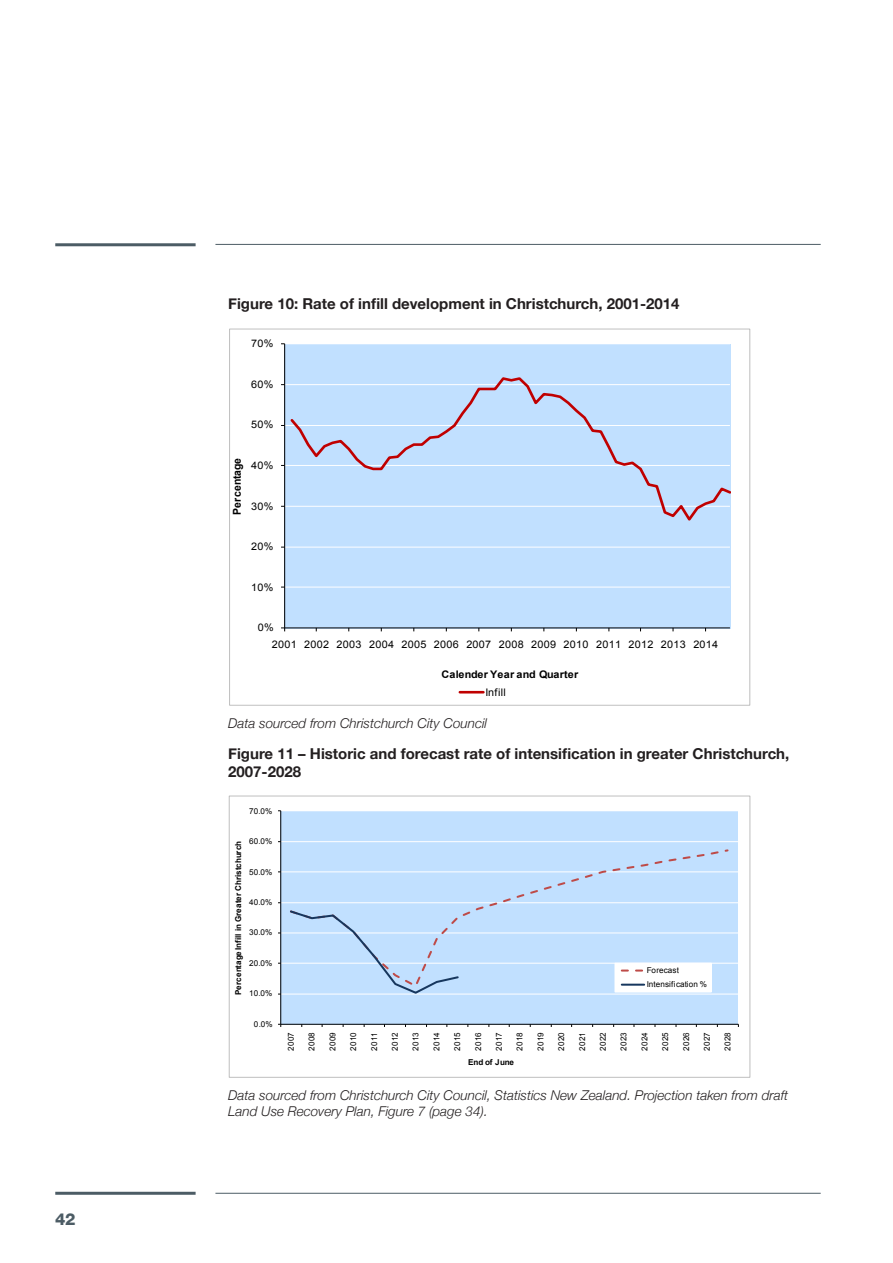
<style>
.page{position:relative;width:893px;height:1263px;background:#fff}
.page>*{position:absolute;margin:0;border:0;box-sizing:border-box;transform-origin:0 0}
.t1{font:800 16.5px "Helvetica Neue LT Std";color:#4c5c65}
.t2{font:700 15px/18px "Helvetica Neue";color:#231f20}
.t3{font:italic 300 13.5px/16.2px "Helvetica Neue";color:#231f20}
.t4{font:700 10.8px "Arial";letter-spacing:.015em;color:#000;scale:.96 1}
.t5{font:10.35px "Arial";letter-spacing:.025em;color:#000;scale:1.04 1}
.t6{font:700 10.35px/18.3px "Arial";letter-spacing:.025em;color:#000;scale:1.04 1}
.t7{font:8.1px/14.2px "Arial";letter-spacing:.025em;color:#000}
.t8{font:700 8.1px "Arial";color:#000}
.t9{font:700 8.1px "Arial";letter-spacing:-.03em;color:#000}
.s1{font-weight:400}
</style>
<div class="page">
<hr style="left:215px;top:244px;width:606px;height:1px;background:#4c5c65">
<hr style="left:55px;top:243px;width:141px;height:3px;background:#4c5c65">
<div style="left:284px;top:344px;width:446px;height:284px;background:#c1e0ff"></div>
<hr style="left:285px;top:587px;width:445px;height:1px;background:#fff">
<hr style="left:285px;top:547px;width:445px;height:1px;background:#fff">
<hr style="left:285px;top:506px;width:445px;height:1px;background:#fff">
<hr style="left:285px;top:465px;width:445px;height:1px;background:#fff">
<hr style="left:285px;top:425px;width:445px;height:1px;background:#fff">
<hr style="left:285px;top:384px;width:445px;height:1px;background:#fff">
<hr style="left:284px;top:344px;width:1px;height:284px;background:#000">
<hr style="left:285px;top:627px;width:445px;height:1px;background:#000">
<svg style="left:288px;top:376px;width:443px;height:148px"></svg>
<hr style="left:460px;top:691px;width:23px;height:2px;background:#c00000">
<div style="left:280px;top:811px;width:458px;height:213px;background:#c1e0ff"></div>
<hr style="left:281px;top:994px;width:457px;height:1px;background:#fff">
<hr style="left:281px;top:963px;width:457px;height:1px;background:#fff">
<hr style="left:281px;top:933px;width:457px;height:1px;background:#fff">
<hr style="left:281px;top:902px;width:457px;height:1px;background:#fff">
<hr style="left:281px;top:871px;width:457px;height:1px;background:#fff">
<hr style="left:281px;top:841px;width:457px;height:1px;background:#fff">
<hr style="left:280px;top:811px;width:1px;height:213px;background:#000">
<hr style="left:281px;top:1024px;width:457px;height:1px;background:#000">
<svg style="left:288px;top:849px;width:442px;height:140px"></svg>
<svg style="left:288px;top:909px;width:172px;height:86px"></svg>
<div style="left:615px;top:963px;width:96px;height:29px;background:#fff"></div>
<svg style="left:622px;top:969px;width:21px;height:2px"></svg>
<hr style="left:622px;top:984px;width:22px;height:2px;background:#17375e">
<div style="left:229px;top:796px;width:521px;height:282px;border:1px solid #bfbfbf"></div>
<hr style="left:55px;top:1192px;width:141px;height:3px;background:#4c5c65">
<hr style="left:215px;top:1193px;width:606px;height:1px;background:#4c5c65">
<p class="t1" style="left:55px;top:1209px;width:22px">42</p>
<p class="t2" style="left:228px;top:295px;width:453px">Figure 10: Rate of infill development in Christchurch, 2001-2014</p>
<p class="t5" style="left:251px;top:337px;width:23px">70%</p>
<p class="t5" style="left:251px;top:377px;width:23px">60%</p>
<p class="t5" style="left:251px;top:418px;width:23px">50%</p>
<p class="t4" style="left:230px;top:515px;width:61px;rotate:-90deg">Percentage</p>
<p class="t5" style="left:251px;top:459px;width:23px">40%</p>
<p class="t5" style="left:251px;top:499px;width:23px">30%</p>
<p class="t5" style="left:251px;top:540px;width:23px">20%</p>
<p class="t5" style="left:251px;top:580px;width:23px">10%</p>
<p class="t5" style="left:258px;top:621px;width:17px">0%</p>
<p class="t5" style="left:272px;top:637px;width:431px">2001 2002 2003 2004 2005 2006 2007 2008 2009 2010 2011 2012 2013 2014</p>
<p class="t6" style="left:485px;top:665px;width:91px;text-indent:-44px">Calender Year and Quarter<br><span class="s1">Infill</span></p>
<p class="t3" style="left:228px;top:715px;width:260px">Data sourced from Christchurch City Council</p>
<p class="t2" style="left:228px;top:745px;width:563px">Figure 11 – Historic and forecast rate of intensification in greater Christchurch,<br>2007-2028</p>
<p class="t7" style="left:249px;top:804px;width:25px">70.0%</p>
<p class="t7" style="left:249px;top:834px;width:25px">60.0%</p>
<p class="t8" style="left:233px;top:995px;width:156px;rotate:-90deg">Percentage Infill in Greater Christchurch</p>
<p class="t7" style="left:249px;top:865px;width:25px">50.0%</p>
<p class="t7" style="left:249px;top:895px;width:25px">40.0%</p>
<p class="t7" style="left:249px;top:925px;width:25px">30.0%</p>
<p class="t7" style="left:249px;top:956px;width:25px">20.0%</p>
<p class="t7" style="left:249px;top:986px;width:25px">10.0%</p>
<p class="t7" style="left:254px;top:1017px;width:20px">0.0%</p>
<p class="t7" style="left:647px;top:963px;width:62px">Forecast<br>Intensification %</p>
<p class="t7" style="left:284px;top:1051px;width:20px;rotate:-90deg">2007</p>
<p class="t7" style="left:305px;top:1051px;width:20px;rotate:-90deg">2008</p>
<p class="t7" style="left:326px;top:1051px;width:20px;rotate:-90deg">2009</p>
<p class="t7" style="left:346px;top:1051px;width:20px;rotate:-90deg">2010</p>
<p class="t7" style="left:367px;top:1051px;width:20px;rotate:-90deg">2011</p>
<p class="t7" style="left:388px;top:1051px;width:20px;rotate:-90deg">2012</p>
<p class="t7" style="left:409px;top:1051px;width:20px;rotate:-90deg">2013</p>
<p class="t7" style="left:430px;top:1051px;width:20px;rotate:-90deg">2014</p>
<p class="t7" style="left:450px;top:1051px;width:20px;rotate:-90deg">2015</p>
<p class="t7" style="left:471px;top:1051px;width:20px;rotate:-90deg">2016</p>
<p class="t7" style="left:492px;top:1051px;width:20px;rotate:-90deg">2017</p>
<p class="t7" style="left:513px;top:1051px;width:20px;rotate:-90deg">2018</p>
<p class="t7" style="left:534px;top:1051px;width:20px;rotate:-90deg">2019</p>
<p class="t7" style="left:554px;top:1051px;width:20px;rotate:-90deg">2020</p>
<p class="t7" style="left:575px;top:1051px;width:20px;rotate:-90deg">2021</p>
<p class="t7" style="left:596px;top:1051px;width:20px;rotate:-90deg">2022</p>
<p class="t7" style="left:617px;top:1051px;width:20px;rotate:-90deg">2023</p>
<p class="t7" style="left:638px;top:1051px;width:20px;rotate:-90deg">2024</p>
<p class="t7" style="left:658px;top:1051px;width:20px;rotate:-90deg">2025</p>
<p class="t7" style="left:679px;top:1051px;width:20px;rotate:-90deg">2026</p>
<p class="t7" style="left:700px;top:1051px;width:20px;rotate:-90deg">2027</p>
<p class="t7" style="left:721px;top:1051px;width:20px;rotate:-90deg">2028</p>
<p class="t9" style="left:468px;top:1057px;width:47px">End of June</p>
<p class="t3" style="left:228px;top:1086px;width:561px">Data sourced from Christchurch City Council, Statistics New Zealand. Projection taken from draft<br>Land Use Recovery Plan, Figure 7 (page 34).</p>
</div>
